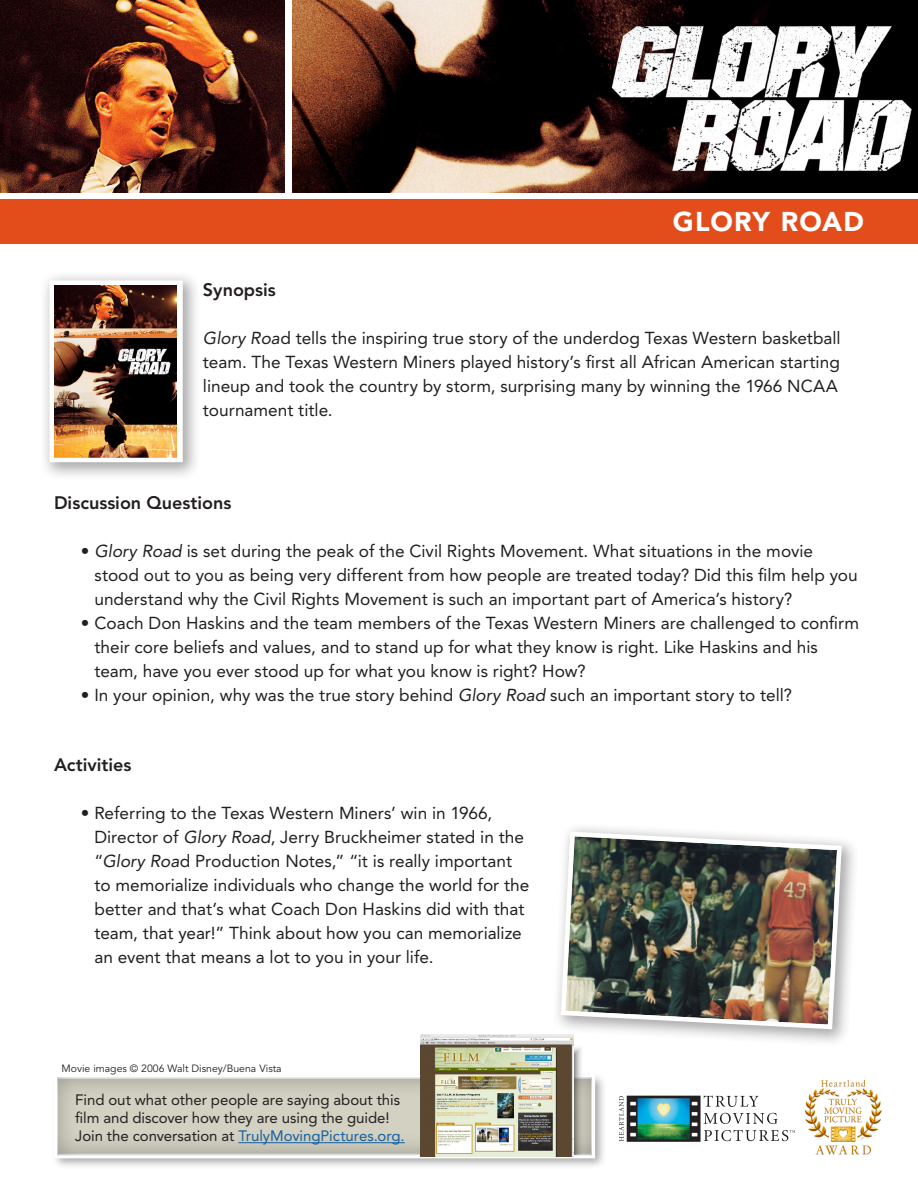
<style>
.page{position:relative;width:918px;height:1188px;background:#fff}
.page>*{position:absolute;margin:0;border:0;box-sizing:border-box;transform-origin:0 0}
.t1{font:900 27px "Avenir LT Std";letter-spacing:.045em;color:#fff}
.Bold_Copy{font:800 18px "Avenir LT Std";color:#231f20}
.Basic_Copy{font:17.25px/24px "Avenir LT Std";color:#231f20}
.Basic_Copy-2{font:15px/18px "Avenir LT Std";letter-spacing:-.005em;color:#231f20}
.t2{font:10.5px "Avenir LT Std";color:#231f20}
.s1{font-style:italic}
.s2{color:#15609f}
</style>
<div class="page">
<img style="left:292px;top:0;width:626px;height:192px">
<img style="left:1px;top:0;width:283px;height:192px">
<div style="left:38px;top:269px;width:161px;height:210px;background:#231f20;opacity:.4"></div>
<img style="left:47px;top:278px;width:138px;height:186px">
<div style="left:1px;top:200px;width:917px;height:44px;background:#e34d1b"></div>
<div style="left:549px;top:820px;width:309px;height:225px;background:#231f20;opacity:.4"></div>
<img style="left:558px;top:829px;width:286px;height:203px">
<img style="left:627px;top:1095px;width:74px;height:47px">
<svg style="left:704px;top:1095px;width:55px;height:12px"></svg>
<svg style="left:704px;top:1113px;width:74px;height:11px"></svg>
<svg style="left:704px;top:1130px;width:91px;height:11px"></svg>
<svg style="left:619px;top:1096px;width:5px;height:45px"></svg>
<img style="left:804px;top:1079px;width:78px;height:76px">
<div style="left:52px;top:1072px;width:555px;height:98px;background:#231f20;opacity:.4"></div>
<svg style="left:52px;top:1073px;width:545px;height:87px;background:#cfcec3"></svg>
<svg style="left:574px;top:1047px;width:10px;height:108px"></svg>
<img style="left:421px;top:1035px;width:153px;height:121px">
<p class="t1" style="left:673px;top:205px;width:193px">GLORY ROAD</p>
<p class="Bold_Copy" style="left:203px;top:279px;width:74px">Synopsis</p>
<p class="Basic_Copy" style="left:203px;top:326px;width:639px"><span class="s1">Glory Roa</span>d tells the inspiring true story of the underdog Texas Western basketball team. The Texas Western Miners played history’s first all African American starting lineup and took the country by storm, surprising many by winning the 1966 NCAA tournament title.</p>
<p class="Bold_Copy" style="left:54px;top:492px;width:179px">Discussion Questions</p>
<p class="Basic_Copy" style="left:94px;top:539px;width:765px;text-indent:-13px">• <span class="s1">Glory Road</span> is set during the peak of the Civil Rights Movement. What situations in the movie stood out to you as being very different from how people are treated today? Did this film help you understand why the Civil Rights Movement is such an important part of America’s history?</p>
<p class="Basic_Copy" style="left:94px;top:611px;width:766px;text-indent:-13px">• Coach Don Haskins and the team members of the Texas Western Miners are challenged to confirm their core beliefs and values, and to stand up for what they know is right. Like Haskins and his team, have you ever stood up for what you know is right? How?</p>
<p class="Basic_Copy" style="left:81px;top:683px;width:713px">• In your opinion, why was the true story behind <span class="s1">Glory Road</span> such an important story to tell?</p>
<p class="Bold_Copy" style="left:54px;top:754px;width:79px">Activities</p>
<p class="Basic_Copy" style="left:94px;top:801px;width:437px;text-indent:-13px">• Referring to the Texas Western Miners’ win in 1966, Director of <span class="s1">Glory Road</span>, Jerry Bruckheimer stated in the “<span class="s1">Glory Roa</span>d Production Notes,” “it is really important to memorialize individuals who change the world for the better and that’s what Coach Don Haskins did with that team, that year!” Think about how you can memorialize an event that means a lot to you in your life.</p>
<p class="t2" style="left:62px;top:1063px;width:222px">Movie images © 2006 Walt Disney/Buena Vista</p>
<p class="Basic_Copy-2" style="left:75px;top:1091px;width:331px">Find out what other people are saying about this film and discover how they are using the guide!<br>Join the conversation at <span class="s2">TrulyMovingPictures.org.</span></p>
</div>
